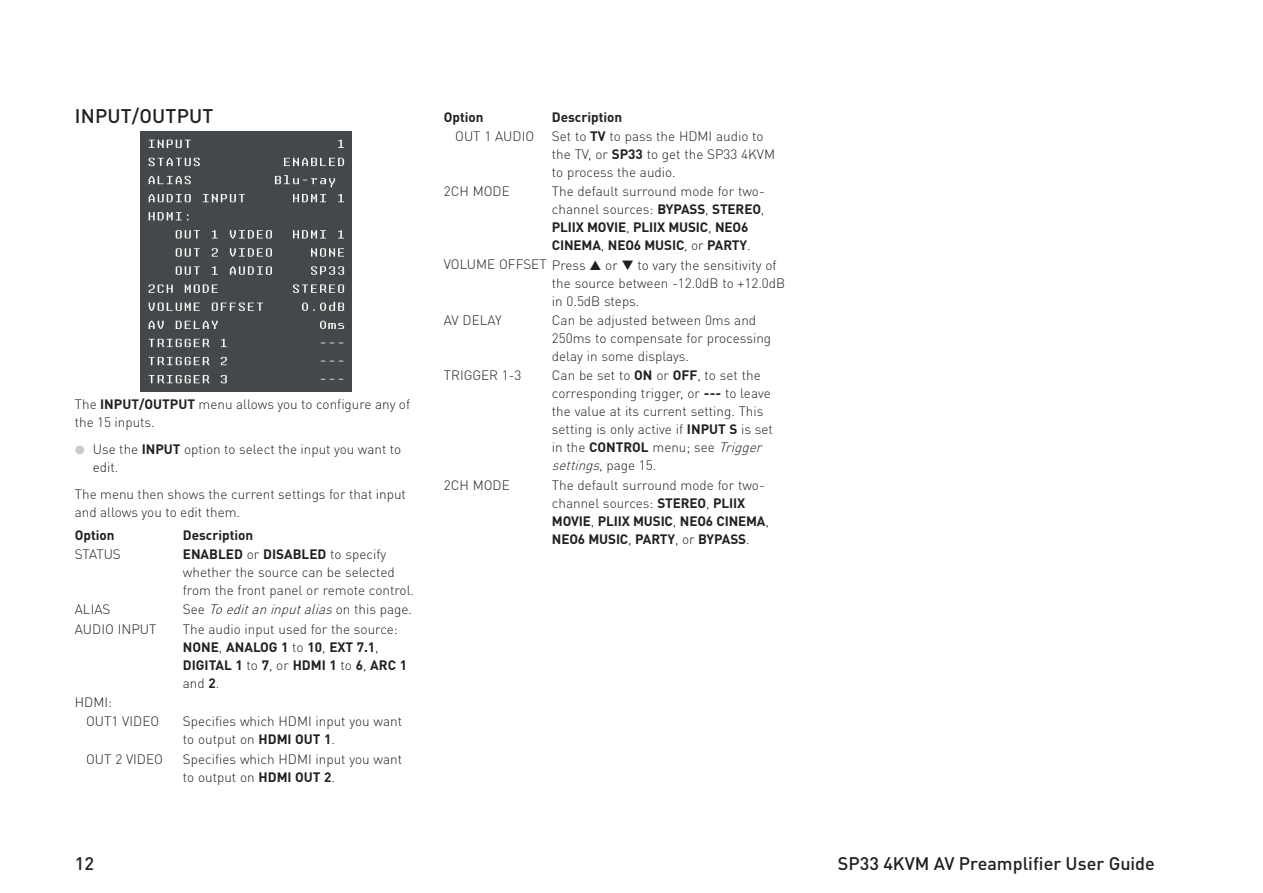
<style>
.page{position:relative;width:1263px;height:893px;background:#fff}
.page>*{position:absolute;margin:0;border:0;box-sizing:border-box;transform-origin:0 0}
.t1{font:500 19.5px "DINOT";letter-spacing:.38em;color:#231f20}
.t2{font:500 18px "DINOT";color:#231f20}
.t3{font:300 13.5px/18px "DINOT";color:#231f20}
.t4{font:700 13.5px/18px "DINOT";letter-spacing:-.01em;color:#231f20}
.t5{font:italic 300 13.5px "DINOT";color:#231f20}
.s1{font-weight:700}
.s2{font-size:18px;color:#caccce}
.s3{font-style:normal}
.s4{font-weight:300}
.s5{font-family:"Hifi Controls";font-weight:400}
.s6{font-style:italic}
</style>
<div class="page">
<img style="left:140px;top:132px;width:212px;height:259px">
<div style="left:75px;top:445px;width:9px;height:9px;border:3px solid #caccce;border-radius:50%"></div>
<h1 class="t1" style="left:75px;top:103px;width:140px">Input/Output</h1>
<p class="t3" style="left:75px;top:395px;width:337px">The <span class="s1">INPUT/OUTPUT</span> menu allows you to configure any of the 15 inputs.</p>
<p class="t3" style="left:93px;top:440px;width:310px;text-indent:-18px"><span class="s2">•</span> Use the <span class="s1">INPUT</span> option to select the input you want to edit.</p>
<p class="t3" style="left:75px;top:485px;width:333px">The menu then shows the current settings for that input and allows you to edit them.</p>
<p class="t4" style="left:75px;top:526px;width:41px">Option</p>
<p class="t4" style="left:183px;top:526px;width:72px">Description</p>
<p class="t3" style="left:75px;top:545px;width:48px">STATUS</p>
<p class="t3" style="left:183px;top:545px;width:233px"><span class="s1">ENABLED</span> or <span class="s1">DISABLED</span> to specify whether the source can be selected from the front panel or remote control.</p>
<p class="t3" style="left:75px;top:600px;width:37px">ALIAS</p>
<p class="t5" style="left:183px;top:601px;width:231px"><span class="s3">S e e</span> Toeditaninputalias<span class="s3">o n t h i s p a g e .</span></p>
<p class="t3" style="left:75px;top:620px;width:83px">AUDIO INPUT</p>
<p class="t3" style="left:183px;top:620px;width:226px">The audio input used for the source:<br><span class="s1">NONE</span>, <span class="s1">ANALOG 1</span> to <span class="s1">10</span>, <span class="s1">EXT 7.1</span>,<br><span class="s1">DIGITAL 1</span> to <span class="s1">7</span>, or <span class="s1">HDMI 1</span> to <span class="s1">6</span>, <span class="s1">ARC 1 </span>and <span class="s1">2</span>.</p>
<p class="t3" style="left:86px;top:692px;width:75px;line-height:19.4px;text-indent:-11px">HDMI:<br>OUT1 VIDEO</p>
<p class="t3" style="left:183px;top:712px;width:221px">Specifies which HDMI input you want to output on <span class="s1">HDMI OUT 1</span>.</p>
<p class="t3" style="left:86px;top:750px;width:78px">OUT 2 VIDEO</p>
<p class="t3" style="left:183px;top:750px;width:221px">Specifies which HDMI input you want to output on <span class="s1">HDMI OUT 2</span>.</p>
<p class="t4" style="left:444px;top:107px;width:41px">Option</p>
<p class="t4" style="left:552px;top:107px;width:72px">Description</p>
<p class="t3" style="left:455px;top:127px;width:80px">OUT 1 AUDIO</p>
<p class="t3" style="left:552px;top:127px;width:225px">Set to <span class="s1">TV</span> to pass the HDMI audio to the TV, or <span class="s1">SP33</span> to get the SP33 4KVM to process the audio.</p>
<p class="t3" style="left:444px;top:182px;width:67px">2CH MODE</p>
<p class="t4" style="left:552px;top:182px;width:214px"><span class="s4">The default surround mode for two&shy;channel sources:</span> BYPASS<span class="s4">,</span> STEREO<span class="s4">,<br></span>PLIIX MOVIE<span class="s4">,</span> PLIIX MUSIC<span class="s4">,</span> NEO6<br>CINEMA<span class="s4">,</span> NEO6 MUSIC<span class="s4">, or</span> PARTY<span class="s4">.</span></p>
<p class="t3" style="left:552px;top:256px;width:235px;text-indent:-108px">VOLUME OFFSET Press <span class="s5">A</span> or <span class="s5">V</span> to vary the sensitivity of the source between -12.0dB to +12.0dB in 0.5dB steps.</p>
<p class="t3" style="left:444px;top:311px;width:59px">AV DELAY</p>
<p class="t3" style="left:552px;top:311px;width:221px">Can be adjusted between 0ms and<br>250ms to compensate for processing delay in some displays.</p>
<p class="t3" style="left:444px;top:366px;width:79px">TRIGGER 1-3</p>
<p class="t3" style="left:552px;top:366px;width:223px">Can be set to <span class="s1">ON</span> or <span class="s1">OFF</span>, to set the corresponding trigger, or <span class="s1">---</span> to leave the value at its current setting. This setting is only active if <span class="s1">INPUT S</span> is set in the <span class="s1">CONTROL</span> menu; see <span class="s6">Trigger settings</span>, p a g e 1 5 .</p>
<p class="t3" style="left:444px;top:476px;width:67px">2CH MODE</p>
<p class="t4" style="left:552px;top:475px;width:219px"><span class="s4">The default surround mode for two&shy;channel sources:</span> STEREO<span class="s4">,</span> PLIIX<br>MOVIE<span class="s4">,</span> PLIIX MUSIC<span class="s4">,</span> NEO6 CINEMA<span class="s4">,<br></span>NEO6 MUSIC<span class="s4">,</span> PARTY<span class="s4">, or</span> BYPASS<span class="s4">.</span></p>
<h2 class="t2" style="left:75px;top:852px;width:19px">12</h2>
<h2 class="t2" style="left:838px;top:852px;width:319px">SP33 4KVM AV Preamplifier User Guide</h2>
</div>
